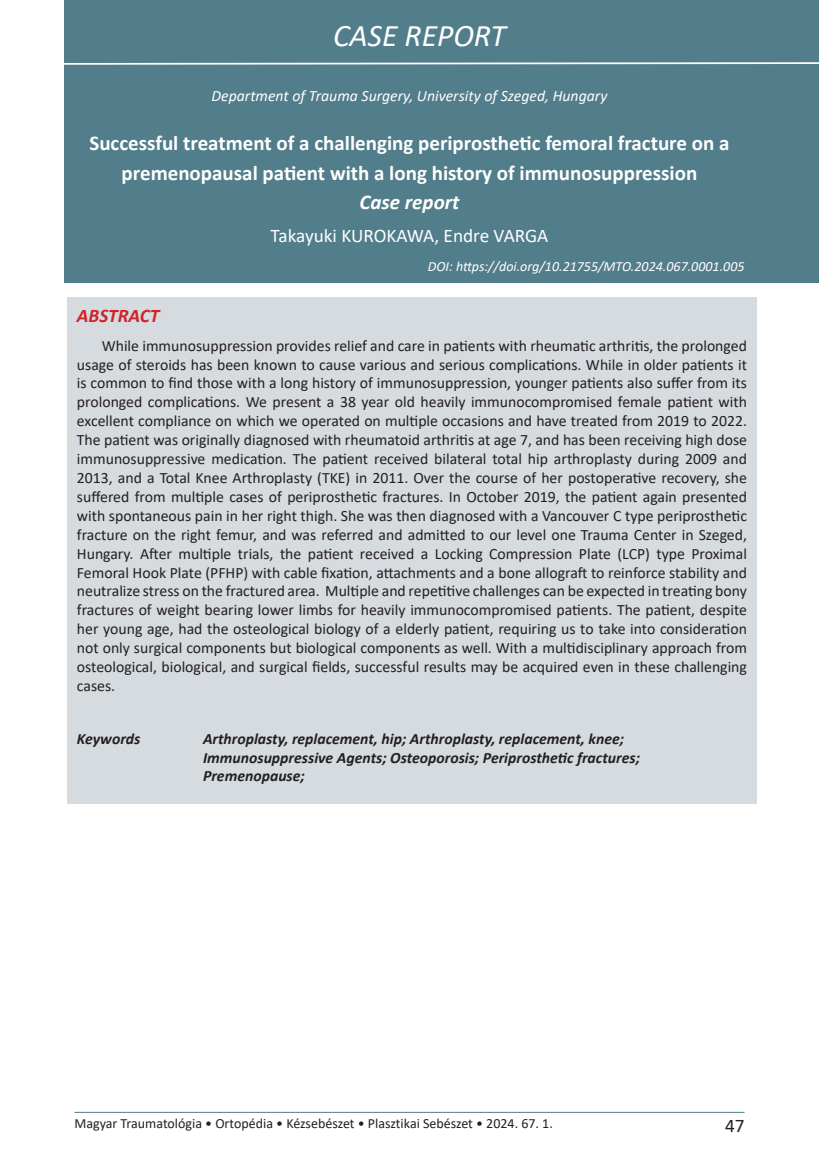
<style>
.page{position:relative;width:819px;height:1176px;background:#fff}
.page>*{position:absolute;margin:0;border:0;box-sizing:border-box;transform-origin:0 0}
.Főcím{font:italic 31.5px "Calibri";color:#fff}
.Kórház{font:700 21px/29.8px "Calibri";color:#fff;text-align:center}
.Kórház-2{font:italic 700 21px "Calibri";color:#fff}
.Szerzők_1{font:19.25px "Calibri";color:#fff}
.Címsor_1{font:italic 700 19.25px "Calibri";color:#d1232a}
.t1{font:19.25px "Calibri";color:#231f20}
.Összefoglalás{font:15.75px/18.9px "Calibri";color:#231f20;text-align:justify}
.Kulcsszavak{font:italic 700 15.75px/18.9px "Calibri";color:#231f20}
.Kórház-3{font:italic 15.75px "Calibri";color:#fff}
.t2{font:14px "Calibri";color:#231f20}
.Szerzők_1-2{font:italic 14px "Calibri";color:#fff}
</style>
<div class="page">
<div style="left:64px;top:0;width:755px;height:283px;background:#527d8b"></div>
<hr style="left:74px;top:1112px;width:670px;height:1px;background:#527d8b">
<svg style="left:64px;top:62px;width:755px;height:3px;background:#b6c8ce"></svg>
<div style="left:67px;top:297px;width:689px;height:507px;background:#d6dbdf"></div>
<p class="Főcím" style="left:333px;top:14px;width:174px">CASE REPORT</p>
<p class="Kórház-3" style="left:211px;top:85px;width:397px">Department of Trauma Surgery, University of Szeged, Hungary</p>
<p class="Kórház" style="left:89px;top:128px;width:641px">Successful treatment of a challenging periprosthetic femoral fracture on a premenopausal patient with a long history of immunosuppression</p>
<p class="Kórház-2" style="left:359px;top:187px;width:101px">Case report</p>
<p class="Szerzők_1" style="left:270px;top:223px;width:279px">Takayuki KUROKAWA, Endre VARGA</p>
<p class="Szerzők_1-2" style="left:428px;top:257px;width:318px">DOI: https://doi.org/10.21755/MTO.2024.067.0001.005</p>
<p class="Címsor_1" style="left:77px;top:302px;width:84px">ABSTRACT</p>
<p class="Összefoglalás" style="left:77px;top:335px;width:671px;text-indent:25px">While immunosuppression provides relief and care in patients with rheumatic arthritis, the prolonged usage of steroids has been known to cause various and serious complications. While in older patients it is common to find those with a long history of immunosuppression, younger patients also suffer from its prolonged complications. We present a 38 year old heavily immunocompromised female patient with excellent compliance on which we operated on multiple occasions and have treated from 2019 to 2022.<br>The patient was originally diagnosed with rheumatoid arthritis at age 7, and has been receiving high dose immunosuppressive medication. The patient received bilateral total hip arthroplasty during 2009 and 2013, and a Total Knee Arthroplasty (TKE) in 2011. Over the course of her postoperative recovery, she suffered from multiple cases of periprosthetic fractures. In October 2019, the patient again presented with spontaneous pain in her right thigh. She was then diagnosed with a Vancouver C type periprosthetic fracture on the right femur, and was referred and admitted to our level one Trauma Center in Szeged, Hungary. After multiple trials, the patient received a Locking Compression Plate (LCP) type Proximal Femoral Hook Plate (PFHP) with cable fixation, attachments and a bone allograft to reinforce stability and neutralize stress on the fractured area. Multiple and repetitive challenges can be expected in treating bony fractures of weight bearing lower limbs for heavily immunocompromised patients. The patient, despite her young age, had the osteological biology of a elderly patient, requiring us to take into consideration not only surgical components but biological components as well. With a multidisciplinary approach from osteological, biological, and surgical fields, successful results may be acquired even in these challenging cases.</p>
<p class="Kulcsszavak" style="left:77px;top:728px;width:65px">Keywords</p>
<p class="Kulcsszavak" style="left:203px;top:728px;width:438px">Arthroplasty, replacement, hip; Arthroplasty, replacement, knee;<br>Immunosuppressive Agents; Osteoporosis; Periprosthetic fractures;<br>Premenopause;</p>
<p class="t2" style="left:74px;top:1113px;width:480px">Magyar Traumatológia • Ortopédia • Kézsebészet • Plasztikai Sebészet • 2024. 67. 1.</p>
<p class="t1" style="left:725px;top:1112px;width:21px">47</p>
</div>
